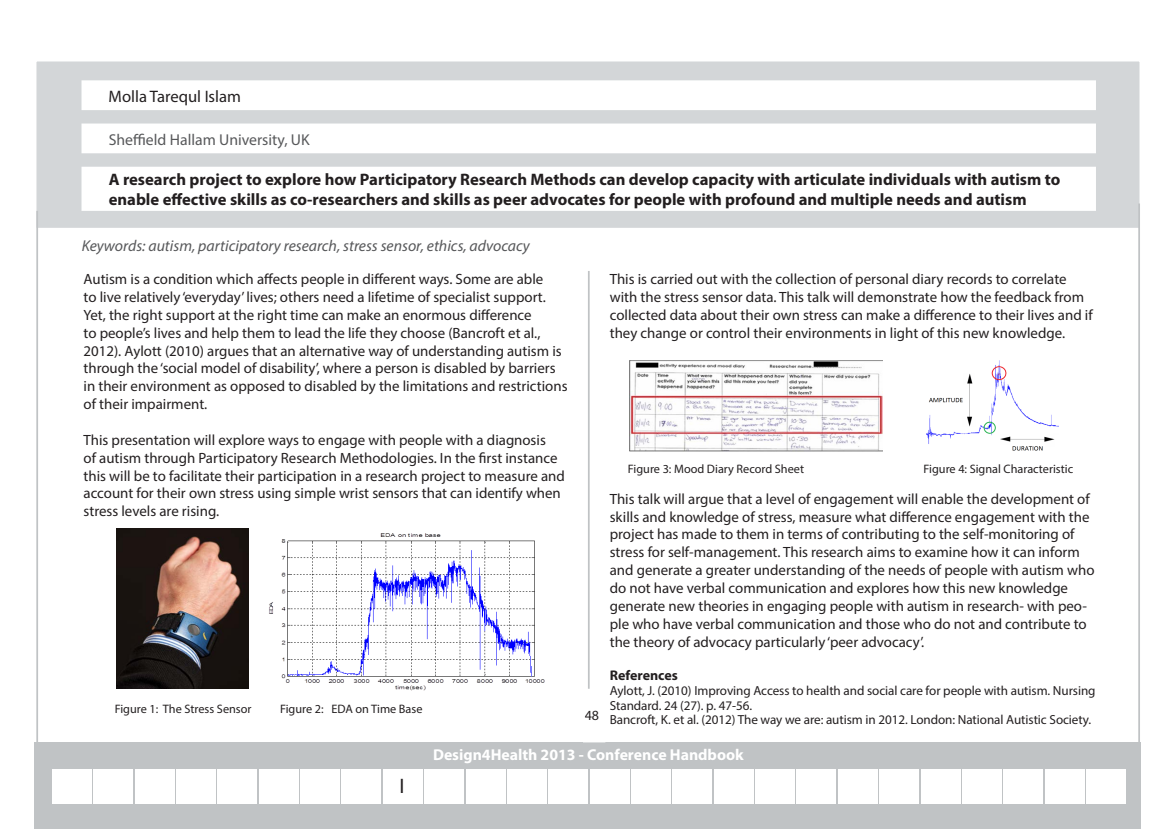
<style>
.page{position:relative;width:1176px;height:829px;background:#fff}
.page>*{position:absolute;margin:0;border:0;box-sizing:border-box;transform-origin:0 0}
.Abstracts_body_text{font:21px "Myriad Pro";color:#231f20}
.t1{font:700 16.62px "Myriad Pro";color:#231f20}
.authors{font:16.62px "Myriad Pro";color:#231f20}
.Abstracts_keywords{font:italic 15.75px "Myriad Pro";color:#57585a}
.t2{font:700 15.75px "Myriad Pro";color:#fff}
.affilliation{font:15.75px "Myriad Pro";color:#57585a}
.Abstracts_body_text-2{font:14.88px/17.8px "Myriad Pro";color:#231f20}
.Abstracts_body_text-3{font:700 14px "Myriad Pro";color:#231f20}
.t3{font:14px "Myriad Pro";color:#231f20}
.Abstracts_body_text-4{font:13.12px/14.7px "Myriad Pro";letter-spacing:-.005em;color:#231f20}
.Abstracts_body_text-5{font:12.25px "Myriad Pro";color:#231f20}
</style>
<div class="page">
<div style="left:35px;top:60px;width:1106px;height:169px;background:#d3d6d8;border:2px solid #fff"></div>
<div style="left:81px;top:80px;width:1015px;height:30px;background:#fff;border:2px solid #fff"></div>
<div style="left:81px;top:123px;width:1015px;height:30px;background:#fff;border:2px solid #fff"></div>
<div style="left:81px;top:167px;width:1015px;height:44px;background:#fff"></div>
<div style="left:35px;top:742px;width:1106px;height:86px;background:#c0c3c5"></div>
<hr style="left:36px;top:211px;width:2px;height:537px;background:#c0c3c5">
<hr style="left:588px;top:271px;width:2px;height:417px;background:#c0c3c5">
<hr style="left:1138px;top:203px;width:2px;height:544px;background:#c0c3c5">
<div style="left:52px;top:769px;width:40px;height:34px;background:#fff"></div>
<div style="left:94px;top:769px;width:39px;height:34px;background:#fff"></div>
<div style="left:135px;top:769px;width:40px;height:34px;background:#fff"></div>
<div style="left:176px;top:769px;width:40px;height:34px;background:#fff"></div>
<div style="left:218px;top:769px;width:39px;height:34px;background:#fff"></div>
<div style="left:259px;top:769px;width:40px;height:34px;background:#fff"></div>
<div style="left:300px;top:769px;width:40px;height:34px;background:#fff"></div>
<div style="left:342px;top:769px;width:39px;height:34px;background:#fff"></div>
<div style="left:383px;top:769px;width:40px;height:34px;background:#fff"></div>
<div style="left:424px;top:769px;width:40px;height:34px;background:#fff"></div>
<div style="left:466px;top:769px;width:39px;height:34px;background:#fff"></div>
<div style="left:507px;top:769px;width:40px;height:34px;background:#fff"></div>
<div style="left:548px;top:769px;width:40px;height:34px;background:#fff"></div>
<div style="left:590px;top:769px;width:39px;height:34px;background:#fff"></div>
<div style="left:631px;top:769px;width:40px;height:34px;background:#fff"></div>
<div style="left:672px;top:769px;width:40px;height:34px;background:#fff"></div>
<div style="left:714px;top:769px;width:39px;height:34px;background:#fff"></div>
<div style="left:755px;top:769px;width:40px;height:34px;background:#fff"></div>
<div style="left:796px;top:769px;width:40px;height:34px;background:#fff"></div>
<div style="left:838px;top:769px;width:39px;height:34px;background:#fff"></div>
<div style="left:879px;top:769px;width:40px;height:34px;background:#fff"></div>
<div style="left:920px;top:769px;width:40px;height:34px;background:#fff"></div>
<div style="left:962px;top:769px;width:39px;height:34px;background:#fff"></div>
<div style="left:1003px;top:769px;width:40px;height:34px;background:#fff"></div>
<div style="left:1044px;top:769px;width:40px;height:34px;background:#fff"></div>
<div style="left:1086px;top:769px;width:39px;height:34px;background:#fff"></div>
<img style="left:117px;top:528px;width:131px;height:160px">
<img style="left:269px;top:533px;width:276px;height:158px">
<img style="left:629px;top:360px;width:254px;height:91px">
<img style="left:927px;top:360px;width:131px;height:91px">
<p class="authors" style="left:109px;top:86px;width:134px">Molla Tarequl Islam</p>
<p class="affilliation" style="left:109px;top:130px;width:202px">Sheffield Hallam University, UK</p>
<p class="t1" style="left:109px;top:168px;width:953px">A research project to explore how Participatory Research Methods can develop capacity with articulate individuals with autism to</p>
<p class="t1" style="left:109px;top:188px;width:919px">enable effective skills as co-researchers and skills as peer advocates for people with profound and multiple needs and autism</p>
<p class="Abstracts_keywords" style="left:82px;top:235px;width:450px">Keywords: autism, participatory research, stress sensor, ethics, advocacy</p>
<p class="Abstracts_body_text-2" style="left:84px;top:270px;width:485px">Autism is a condition which affects people in different ways. Some are able<br>to live relatively ‘everyday’ lives; others need a lifetime of specialist support.<br>Yet, the right support at the right time can make an enormous difference<br>to people’s lives and help them to lead the life they choose (Bancroft et al., 2012). Aylott (2010) argues that an alternative way of understanding autism is through the ‘social model of disability’, where a person is disabled by barriers in their environment as opposed to disabled by the limitations and restrictions of their impairment.</p>
<p class="Abstracts_body_text-2" style="left:84px;top:430px;width:483px">This presentation will explore ways to engage with people with a diagnosis<br>of autism through Participatory Research Methodologies. In the first instance this will be to facilitate their participation in a research project to measure and account for their own stress using simple wrist sensors that can identify when stress levels are rising.</p>
<p class="Abstracts_body_text-2" style="left:610px;top:270px;width:484px">This is carried out with the collection of personal diary records to correlate with the stress sensor data. This talk will demonstrate how the feedback from collected data about their own stress can make a difference to their lives and if they change or control their environments in light of this new knowledge.</p>
<p class="Abstracts_body_text-5" style="left:628px;top:461px;width:178px">Figure 3: Mood Diary Record Sheet</p>
<p class="Abstracts_body_text-5" style="left:923px;top:461px;width:151px">Figure 4: Signal Characteristic</p>
<p class="Abstracts_body_text-2" style="left:610px;top:489px;width:486px">This talk will argue that a level of engagement will enable the development of skills and knowledge of stress, measure what difference engagement with the project has made to them in terms of contributing to the self-monitoring of stress for self-management. This research aims to examine how it can inform and generate a greater understanding of the needs of people with autism who do not have verbal communication and explores how this new knowledge generate new theories in engaging people with autism in research- with peo&shy;ple who have verbal communication and those who do not and contribute to the theory of advocacy particularly ‘peer advocacy’.</p>
<p class="Abstracts_body_text-3" style="left:610px;top:666px;width:70px">References</p>
<p class="Abstracts_body_text-4" style="left:610px;top:683px;width:487px">Aylott, J. (2010) Improving Access to health and social care for people with autism. Nursing<br>Standard. 24 (27). p. 47-56.</p>
<p class="Abstracts_body_text-4" style="left:610px;top:712px;width:483px">Bancroft, K. et al. (2012) The way we are: autism in 2012. London: National Autistic Society.</p>
<p class="Abstracts_body_text-5" style="left:115px;top:701px;width:138px">Figure 1: The Stress Sensor</p>
<p class="Abstracts_body_text-5" style="left:280px;top:701px;width:144px">Figure 2: EDA on Time Base</p>
<p class="t3" style="left:585px;top:706px;width:16px">48</p>
<p class="t2" style="left:433px;top:744px;width:312px">Design4Health 2013 - Conference Handbook</p>
<p class="Abstracts_body_text" style="left:399px;top:773px;width:7px">I</p>
</div>
